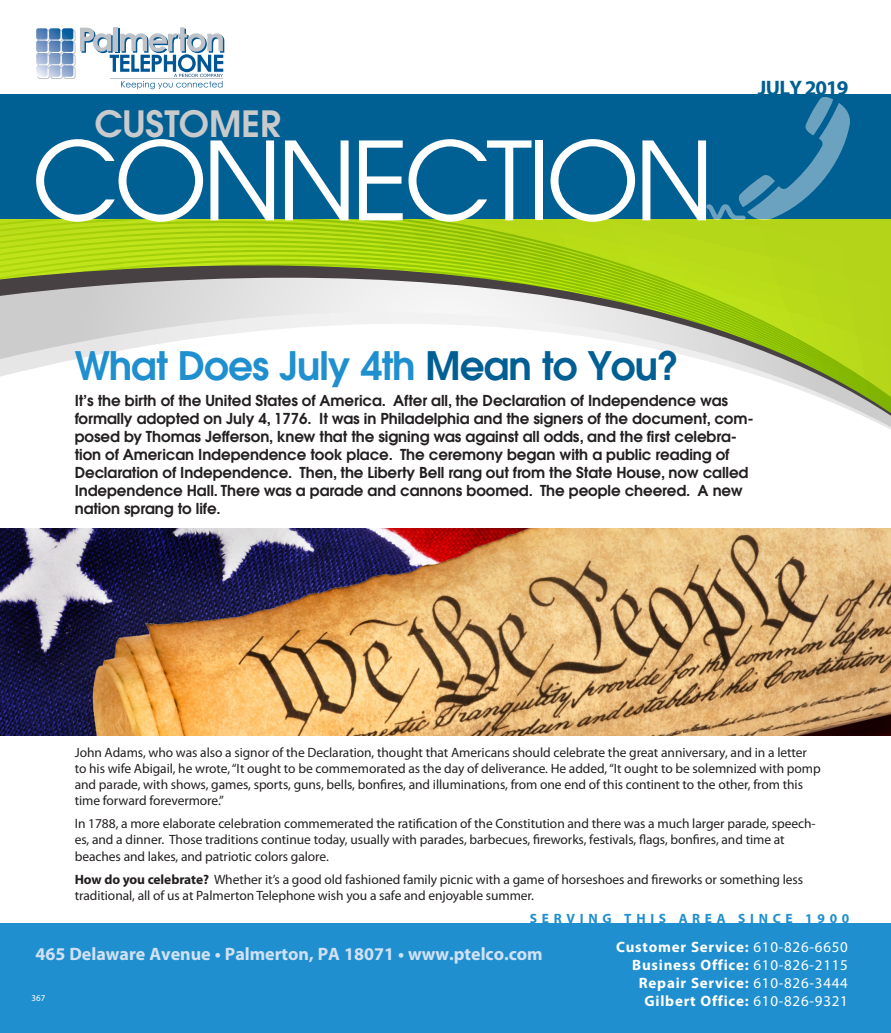
<style>
.page{position:relative;width:891px;height:1033px;background:#fff}
.page>*{position:absolute;margin:0;border:0;box-sizing:border-box;transform-origin:0 0}
.t1{font:108px "Avant Garde";letter-spacing:-.05em;color:#fff}
.t2{font:600 39px "Avant Garde";letter-spacing:-.025em;color:#1f8fcf}
.t3{font:600 36px "Avant Garde";color:#c9cacc}
.t4{font:700 21px "Myriad Pro";letter-spacing:-.04em;color:#005f93}
.t5{font:700 18px "Myriad Pro";color:#d1e1f3}
.t6{font:600 15px/18px "Avant Garde";letter-spacing:-.005em;color:#231f20}
.t7{font:700 15px "Myriad Pro";letter-spacing:.05em;color:#fff}
.t8{font:13.5px/16.2px "Myriad Pro";letter-spacing:-.005em;color:#231f20}
.t9{font:700 13.5px "Myriad Pro";letter-spacing:.35em;color:#1f8fcf}
.t10{font:9px "Myriad Pro";color:#fff}
.s1{color:#005f93}
.s2{font-weight:700}
.s3{font-weight:400}
</style>
<div class="page">
<svg style="left:0;top:219px;width:891px;height:210px;background:#b5d823"></svg>
<svg style="left:0;top:248px;width:891px;height:179px"></svg>
<div style="left:0;top:923px;width:891px;height:110px;background:#1f8fcf"></div>
<div style="left:0;top:94px;width:891px;height:125px;background:#005f93"></div>
<div style="left:64px;top:30px;width:11px;height:12px;border:1px solid #bcc2c7;border-radius:2px"></div>
<div style="left:64px;top:42px;width:11px;height:12px;border:1px solid #bcc2c7;border-radius:2px"></div>
<div style="left:64px;top:54px;width:11px;height:12px;border:1px solid #bcc2c7;border-radius:2px"></div>
<div style="left:38px;top:67px;width:12px;height:12px;border:1px solid #bcc2c7;border-radius:2px"></div>
<div style="left:51px;top:67px;width:11px;height:12px;border:1px solid #bcc2c7;border-radius:2px"></div>
<div style="left:64px;top:67px;width:11px;height:12px;border:1px solid #bcc2c7;border-radius:2px"></div>
<svg style="left:36px;top:28px;width:37px;height:49px;background:#89a7cb"></svg>
<svg style="left:80px;top:27px;width:144px;height:62px"></svg>
<hr style="left:110px;top:78px;width:113px;height:1px;background:#bcc2c7">
<svg style="left:706px;top:97px;width:144px;height:123px"></svg>
<img style="left:0;top:528px;width:891px;height:207px">
<p class="t3" style="left:94px;top:100px;width:188px">CUSTOMER</p>
<p class="t1" style="left:32px;top:117px;width:684px">CONNECTION</p>
<p class="t2" style="left:75px;top:340px;width:606px">What Does July 4th <span class="s1">Mean to You?</span></p>
<p class="t4" style="left:758px;top:74px;width:92px">JULY 2019</p>
<p class="t6" style="left:75px;top:391px;width:680px">It’s the birth of the United States of America. After all, the Declaration of Independence was formally adopted on July 4, 1776. It was in Philadelphia and the signers of the document, com&shy;posed by Thomas Jefferson, knew that the signing was against all odds, and the first celebra&shy;tion of American Independence took place. The ceremony began with a public reading of Declaration of Independence. Then, the Liberty Bell rang out from the State House, now called Independence Hall. There was a parade and cannons boomed. The people cheered. A new nation sprang to life.</p>
<p class="t8" style="left:75px;top:744px;width:748px">John Adams, who was also a signor of the Declaration, thought that Americans should celebrate the great anniversary, and in a letter to his wife Abigail, he wrote, “It ought to be commemorated as the day of deliverance. He added, “It ought to be solemnized with pomp and parade, with shows, games, sports, guns, bells, bonfires, and illuminations, from one end of this continent to the other, from this time forward forevermore.”</p>
<p class="t8" style="left:75px;top:815px;width:742px">In 1788, a more elaborate celebration commemerated the ratification of the Constitution and there was a much larger parade, speech&shy;es, and a dinner. Those traditions continue today, usually with parades, barbecues, fireworks, festivals, flags, bonfires, and time at beaches and lakes, and patriotic colors galore.</p>
<p class="t8" style="left:75px;top:871px;width:730px"><span class="s2">How do you celebrate?</span> Whether it’s a good old fashioned family picnic with a game of horseshoes and fireworks or something less traditional, all of us at Palmerton Telephone wish you a safe and enjoyable summer.</p>
<p class="t9" style="left:530px;top:909px;width:321px">SERVING THIS AREA SINCE 1900</p>
<p class="t5" style="left:35px;top:942px;width:509px">465 Delaware Avenue • Palmerton, PA 18071 • www.ptelco.com</p>
<p class="t10" style="left:32px;top:992px;width:15px">367</p>
<p class="t7" style="left:616px;top:937px;width:233px">Customer Service: <span class="s3">610-826-6650</span></p>
<p class="t7" style="left:632px;top:955px;width:217px">Business Office: <span class="s3">610-826-2115</span></p>
<p class="t7" style="left:639px;top:973px;width:210px">Repair Service: <span class="s3">610-826-3444</span></p>
<p class="t7" style="left:645px;top:991px;width:205px">Gilbert Office: <span class="s3">610-826-9321</span></p>
</div>
